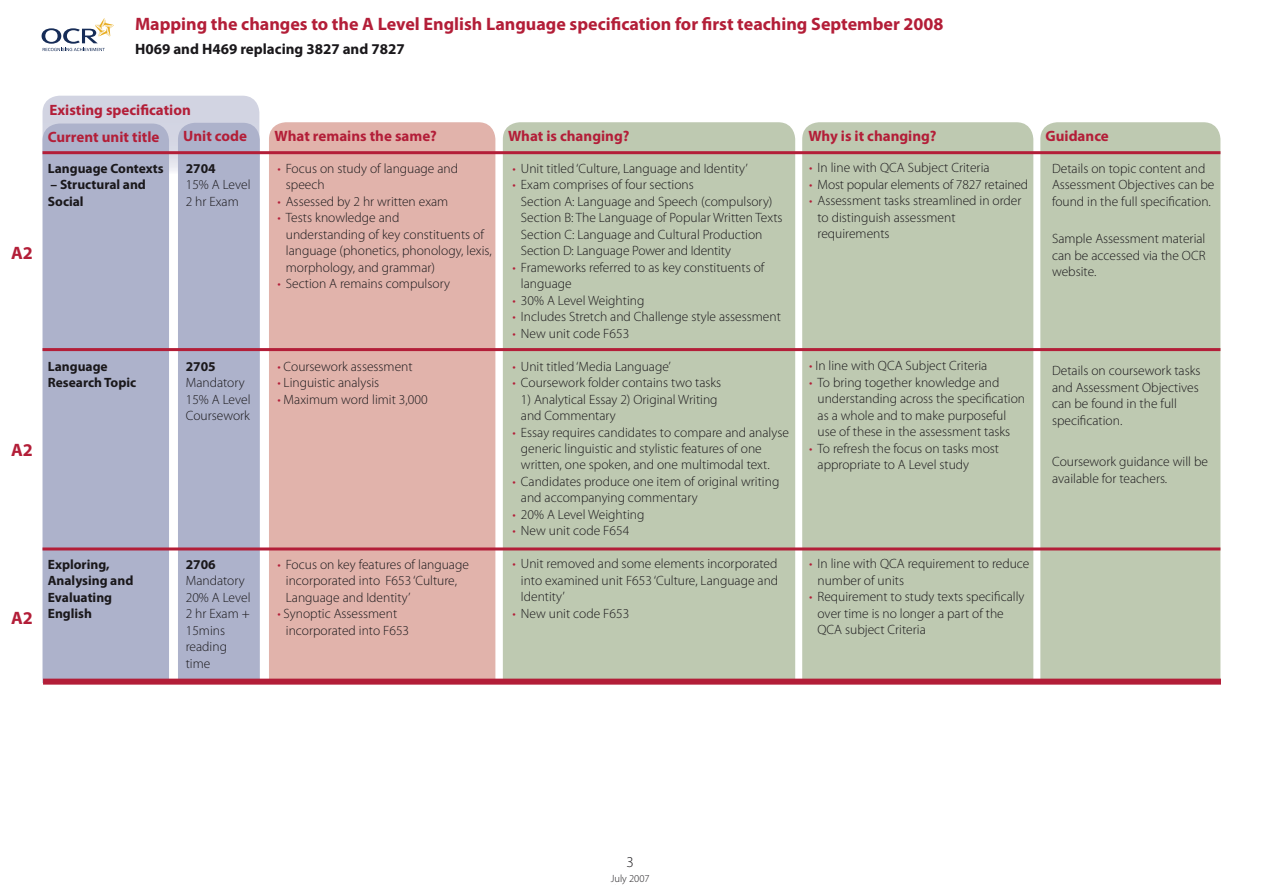
<style>
.page{position:relative;width:1263px;height:893px;background:#fff}
.page>*{position:absolute;margin:0;border:0;box-sizing:border-box;transform-origin:0 0}
.t1{font:700 18px "Myriad Pro";color:#b31e38}
.t2{font:700 15px "Myriad Pro";color:#b31e38}
.t3{font:700 15px "Myriad Pro";color:#1a181b}
.t4{font:300 15px "Myriad Pro";color:#1a181b}
.t5{font:300 13.5px/16.5px "Myriad Pro";color:#1a181b}
.t6{font:700 13.5px/16.5px "Myriad Pro";color:#1a181b}
.t7{font:300 10.5px "Myriad Pro";color:#1a181b}
.s1{color:#b31e38}
</style>
<div class="page">
<div style="left:43px;top:96px;width:216px;height:76px;background:#d2d4e2"></div>
<div style="left:178px;top:123px;width:82px;height:600px;background:#adb2cb;border-radius:17px"></div>
<div style="left:43px;top:124px;width:126px;height:599px;background:#adb2cb;border-radius:17px"></div>
<div style="left:269px;top:122px;width:226px;height:601px;background:#e1b3ab;border-radius:17px"></div>
<div style="left:503px;top:122px;width:292px;height:601px;background:#bec9b1;border-radius:17px"></div>
<div style="left:802px;top:122px;width:231px;height:601px;background:#bec9b1;border-radius:17px"></div>
<div style="left:1040px;top:122px;width:180px;height:601px;background:#bec9b1;border-radius:17px"></div>
<hr style="left:43px;top:151px;width:1177px;height:3px;background:#b31e38">
<svg style="left:42px;top:18px;width:72px;height:33px"></svg>
<hr style="left:43px;top:348px;width:1177px;height:3px;background:#b31e38">
<hr style="left:43px;top:547px;width:1177px;height:3px;background:#b31e38">
<div style="left:26px;top:683px;width:1206px;height:96px;background:#fff"></div>
<div style="left:43px;top:679px;width:1178px;height:6px;background:#b31e38"></div>
<h1 class="t1" style="left:135px;top:14px;width:810px">Mapping the changes to the A Level English Language specification for first teaching September 2008</h1>
<p class="t3" style="left:135px;top:41px;width:271px">H069 and H469 replacing 3827 and 7827</p>
<p class="t2" style="left:49px;top:102px;width:143px">Existing specification</p>
<p class="t2" style="left:48px;top:128px;width:113px">Current unit title</p>
<p class="t2" style="left:183px;top:128px;width:65px">Unit code</p>
<p class="t6" style="left:48px;top:160px;width:117px">Language Contexts</p>
<p class="t6" style="left:48px;top:177px;width:100px">– Structural and<br>Social</p>
<p class="t6" style="left:186px;top:160px;width:31px">2704</p>
<p class="t5" style="left:186px;top:177px;width:66px">15% A Level<br>2 hr Exam</p>
<h1 class="t1" style="left:11px;top:243px;width:23px">A2</h1>
<p class="t6" style="left:48px;top:358px;width:90px">Language<br>Research Topic</p>
<h1 class="t1" style="left:11px;top:440px;width:23px">A2</h1>
<p class="t6" style="left:186px;top:358px;width:31px">2705</p>
<p class="t5" style="left:186px;top:375px;width:66px">Mandatory<br>15% A Level<br>Coursework</p>
<h1 class="t1" style="left:11px;top:607px;width:23px">A2</h1>
<p class="t6" style="left:48px;top:556px;width:87px">Exploring,<br>Analysing and<br>Evaluating<br>English</p>
<p class="t6" style="left:186px;top:556px;width:31px">2706</p>
<p class="t5" style="left:186px;top:573px;width:66px">Mandatory<br>20% A Level<br>2 hr Exam +<br>15mins reading time</p>
<p class="t2" style="left:275px;top:127px;width:164px">What remains the same?</p>
<p class="t2" style="left:508px;top:127px;width:123px">What is changing?</p>
<p class="t2" style="left:808px;top:127px;width:130px">Why is it changing?</p>
<p class="t2" style="left:1045px;top:127px;width:65px">Guidance</p>
<p class="t5" style="left:286px;top:160px;width:174px;text-indent:-9px"><span class="s1">•</span> Focus on study of language and speech</p>
<p class="t5" style="left:277px;top:193px;width:173px"><span class="s1">•</span> Assessed by 2 hr written exam</p>
<p class="t5" style="left:286px;top:210px;width:207px;text-indent:-9px"><span class="s1">•</span> Tests knowledge and<br>understanding of key constituents of language (phonetics, phonology, lexis, morphology, and grammar)</p>
<p class="t5" style="left:277px;top:276px;width:174px"><span class="s1">•</span> Section A remains compulsory</p>
<p class="t5" style="left:277px;top:358px;width:137px"><span class="s1">•</span> Coursework assessment</p>
<p class="t5" style="left:277px;top:375px;width:103px"><span class="s1">•</span> Linguistic analysis</p>
<p class="t5" style="left:277px;top:391px;width:152px"><span class="s1">•</span> Maximum word limit 3,000</p>
<p class="t5" style="left:286px;top:556px;width:185px;text-indent:-9px"><span class="s1">•</span> Focus on key features of language incorporated into F653 ‘Culture,<br>Language and Identity’</p>
<p class="t5" style="left:286px;top:605px;width:125px;text-indent:-9px"><span class="s1">•</span> Synoptic Assessment incorporated into F653</p>
<p class="t5" style="left:512px;top:160px;width:237px"><span class="s1">•</span> Unit titled ‘Culture, Language and Identity’</p>
<p class="t5" style="left:521px;top:176px;width:263px;text-indent:-9px"><span class="s1">•</span> Exam comprises of four sections<br>Section A: Language and Speech (compulsory)<br>Section B: The Language of Popular Written Texts Section C: Language and Cultural Production Section D: Language Power and Identity</p>
<p class="t5" style="left:521px;top:259px;width:245px;text-indent:-9px"><span class="s1">•</span> Frameworks referred to as key constituents of language</p>
<p class="t5" style="left:512px;top:292px;width:134px"><span class="s1">•</span> 30% A Level Weighting</p>
<p class="t5" style="left:512px;top:308px;width:270px"><span class="s1">•</span> Includes Stretch and Challenge style assessment</p>
<p class="t5" style="left:512px;top:325px;width:118px"><span class="s1">•</span> New unit code F653</p>
<p class="t5" style="left:512px;top:358px;width:160px"><span class="s1">•</span> Unit titled ‘Media Language’</p>
<p class="t5" style="left:512px;top:374px;width:210px"><span class="s1">•</span> Coursework folder contains two tasks</p>
<p class="t5" style="left:521px;top:391px;width:198px">1) Analytical Essay 2) Original Writing and Commentary</p>
<p class="t5" style="left:521px;top:424px;width:269px;text-indent:-9px"><span class="s1">•</span> Essay requires candidates to compare and analyse generic linguistic and stylistic features of one written, one spoken, and one multimodal text.</p>
<p class="t5" style="left:521px;top:473px;width:260px;text-indent:-9px"><span class="s1">•</span> Candidates produce one item of original writing and accompanying commentary</p>
<p class="t5" style="left:512px;top:506px;width:134px"><span class="s1">•</span> 20% A Level Weighting</p>
<p class="t5" style="left:512px;top:523px;width:118px"><span class="s1">•</span> New unit code F654</p>
<p class="t5" style="left:521px;top:556px;width:259px;text-align:justify;text-indent:-9px"><span class="s1">•</span> Unit removed and some elements incorporated into examined unit F653 ‘Culture, Language and Identity’</p>
<p class="t5" style="left:512px;top:605px;width:118px"><span class="s1">•</span> New unit code F653</p>
<p class="t5" style="left:809px;top:160px;width:182px"><span class="s1">•</span> In line with QCA Subject Criteria</p>
<p class="t5" style="left:809px;top:176px;width:221px"><span class="s1">•</span> Most popular elements of 7827 retained</p>
<p class="t5" style="left:817px;top:193px;width:205px;text-indent:-9px"><span class="s1">•</span> Assessment tasks streamlined in order to distinguish assessment requirements</p>
<p class="t5" style="left:809px;top:358px;width:180px"><span class="s1">•</span> In line with QCA Subject Criteria</p>
<p class="t5" style="left:817px;top:374px;width:209px;text-indent:-9px"><span class="s1">•</span> To bring together knowledge and understanding across the specification as a whole and to make purposeful use of these in the assessment tasks</p>
<p class="t5" style="left:817px;top:440px;width:183px;text-indent:-9px"><span class="s1">•</span> To refresh the focus on tasks most appropriate to A Level study</p>
<p class="t5" style="left:817px;top:556px;width:213px;text-indent:-9px"><span class="s1">•</span> In line with QCA requirement to reduce number of units</p>
<p class="t5" style="left:817px;top:589px;width:208px;text-indent:-9px"><span class="s1">•</span> Requirement to study texts specifically over time is no longer a part of the<br>QCA subject Criteria</p>
<p class="t5" style="left:1052px;top:160px;width:164px">Details on topic content and<br>Assessment Objectives can be found in the full specification.</p>
<p class="t5" style="left:1052px;top:230px;width:155px;text-align:justify">Sample Assessment material can be accessed via the OCR website.</p>
<p class="t5" style="left:1052px;top:362px;width:150px">Details on coursework tasks and Assessment Objectives can be found in the full specification.</p>
<p class="t5" style="left:1052px;top:453px;width:157px">Coursework guidance will be available for teachers.</p>
<p class="t4" style="left:626px;top:854px;width:9px">3</p>
<p class="t7" style="left:611px;top:873px;width:40px">July 2007</p>
<p class="t4" style="left:626px;top:854px;width:9px">4</p>
<p class="t7" style="left:608px;top:873px;width:21px">April</p>
</div>
